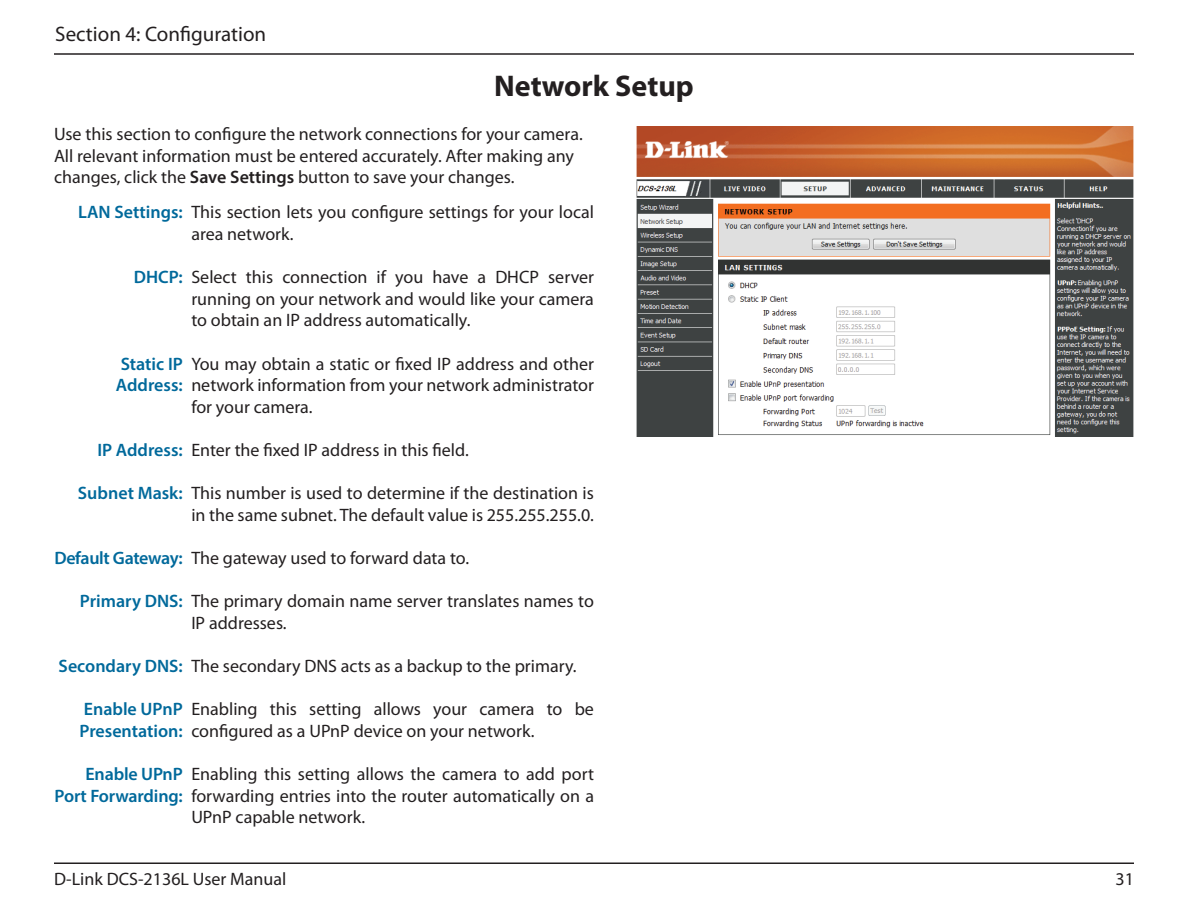
<style>
.page{position:relative;width:1188px;height:918px;background:#fff}
.page>*{position:absolute;margin:0;border:0;box-sizing:border-box;transform-origin:0 0}
.t1{font:700 30px "Myriad Pro";color:#231f20}
.t2{font:21px "Myriad Pro";color:#231f20}
.t3{font:18px/21.6px "Myriad Pro";color:#231f20}
.t4{font:600 18px/21.6px "Myriad Pro";color:#00699b}
.t5{font:600 18px "Myriad Pro";letter-spacing:-.02em;color:#00699b}
.s1{font-weight:600}
</style>
<div class="page">
<hr style="left:54px;top:53px;width:1080px;height:2px;background:#231f20">
<hr style="left:54px;top:862px;width:1080px;height:2px;background:#231f20">
<img style="left:637px;top:127px;width:496px;height:309px">
<p class="t2" style="left:55px;top:21px;width:213px">Section 4: Configuration</p>
<h1 class="t1" style="left:494px;top:66px;width:201px">Network Setup</h1>
<p class="t3" style="left:54px;top:123px;width:530px">Use this section to configure the network connections for your camera.<br>All relevant information must be entered accurately. After making any changes, click the <span class="s1">Save Settings</span> button to save your changes.</p>
<p class="t4" style="left:78px;top:201px;width:106px">LAN Settings:</p>
<p class="t3" style="left:191px;top:201px;width:404px">This section lets you configure settings for your local area network.</p>
<p class="t3" style="left:191px;top:266px;width:404px;text-align:justify">Select this connection if you have a DHCP server running on your network and would like your camera to obtain an IP address automatically.</p>
<p class="t3" style="left:191px;top:352px;width:404px;text-align:justify">You may obtain a static or fixed IP address and other network information from your network administrator for your camera.</p>
<p class="t3" style="left:191px;top:439px;width:279px">Enter the fixed IP address in this field.</p>
<p class="t3" style="left:191px;top:482px;width:404px">This number is used to determine if the destination is in the same subnet. The default value is 255.255.255.0.</p>
<p class="t3" style="left:191px;top:547px;width:279px">The gateway used to forward data to.</p>
<p class="t3" style="left:191px;top:590px;width:404px">The primary domain name server translates names to<br>IP addresses.</p>
<p class="t3" style="left:191px;top:655px;width:387px">The secondary DNS acts as a backup to the primary.</p>
<p class="t3" style="left:191px;top:698px;width:404px">Enabling this setting allows your camera to be configured as a UPnP device on your network.</p>
<p class="t3" style="left:191px;top:763px;width:404px;text-align:justify">Enabling this setting allows the camera to add port forwarding entries into the router automatically on a UPnP capable network.</p>
<p class="t4" style="left:134px;top:266px;width:51px">DHCP:</p>
<p class="t4" style="left:116px;top:352px;width:68px">Static IP<br>Address:</p>
<p class="t4" style="left:97px;top:439px;width:87px">IP Address:</p>
<p class="t4" style="left:78px;top:482px;width:106px">Subnet Mask:</p>
<p class="t5" style="left:54px;top:546px;width:130px">Default Gateway:</p>
<p class="t4" style="left:80px;top:590px;width:104px">Primary DNS:</p>
<p class="t4" style="left:59px;top:655px;width:126px">Secondary DNS:</p>
<p class="t4" style="left:79px;top:698px;width:105px">Enable UPnP<br>Presentation:</p>
<p class="t4" style="left:55px;top:763px;width:130px;text-align:right">Enable UPnP<br>Port Forwarding:</p>
<p class="t3" style="left:54px;top:868px;width:234px">D-Link DCS-2136L User Manual</p>
<p class="t3" style="left:1116px;top:868px;width:20px">31</p>
</div>
